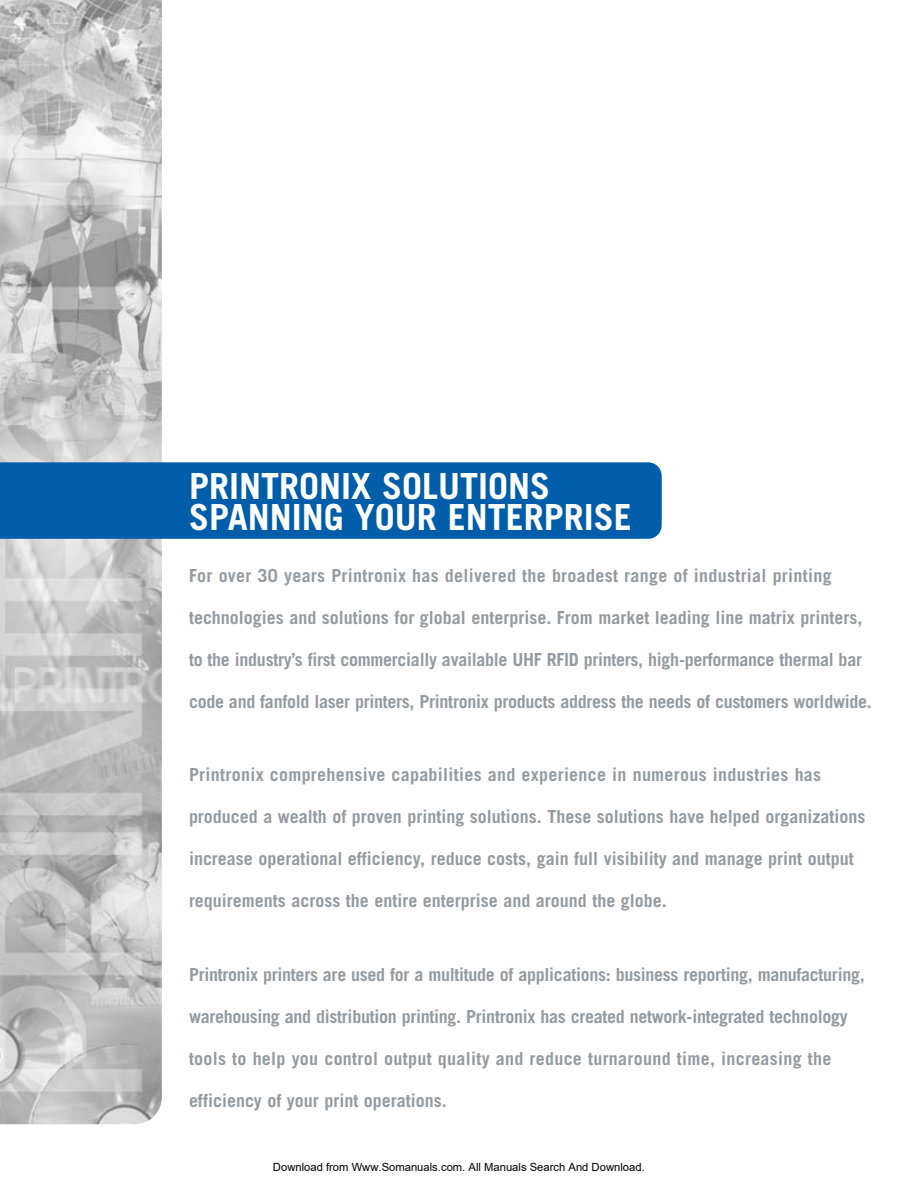
<style>
.page{position:relative;width:918px;height:1188px;background:#fff}
.page>*{position:absolute;margin:0;border:0;box-sizing:border-box;transform-origin:0 0}
.t1{font:700 36px/31.5px "Trade Gothic";color:#fff}
.t2{font:700 18px "Trade Gothic";color:#939ba1}
.t3{font:11.25px "Arial";color:#000}
</style>
<div class="page">
<img style="left:0;top:0;width:162px;height:1124px">
<div style="left:0;top:462px;width:662px;height:77px;background:#005daa"></div>
<h1 class="t1" style="left:189px;top:474px;width:444px">PRINTRONIX SOLUTIONS<br>SPANNING YOUR ENTERPRISE</h1>
<p class="t2" style="left:189px;top:569px;width:644px">For over 30 years Printronix has delivered the broadest range of industrial printing</p>
<p class="t2" style="left:189px;top:611px;width:675px">technologies and solutions for global enterprise. From market leading line matrix printers,</p>
<p class="t2" style="left:189px;top:653px;width:675px">to the industry’s first commercially available UHF RFID printers, high-performance thermal bar</p>
<p class="t2" style="left:189px;top:695px;width:684px">code and fanfold laser printers, Printronix products address the needs of customers worldwide.</p>
<p class="t2" style="left:189px;top:768px;width:634px">Printronix comprehensive capabilities and experience in numerous industries has</p>
<p class="t2" style="left:189px;top:810px;width:678px">produced a wealth of proven printing solutions. These solutions have helped organizations</p>
<p class="t2" style="left:189px;top:852px;width:666px">increase operational efficiency, reduce costs, gain full visibility and manage print output</p>
<p class="t2" style="left:189px;top:894px;width:479px">requirements across the entire enterprise and around the globe.</p>
<p class="t2" style="left:189px;top:968px;width:677px">Printronix printers are used for a multitude of applications: business reporting, manufacturing,</p>
<p class="t2" style="left:189px;top:1010px;width:660px">warehousing and distribution printing. Printronix has created network-integrated technology</p>
<p class="t2" style="left:189px;top:1052px;width:644px">tools to help you control output quality and reduce turnaround time, increasing the</p>
<p class="t2" style="left:189px;top:1094px;width:259px">efficiency of your print operations.</p>
<p class="t3" style="left:273px;top:1160px;width:373px">Download from Www.Somanuals.com. All Manuals Search And Download.</p>
</div>
